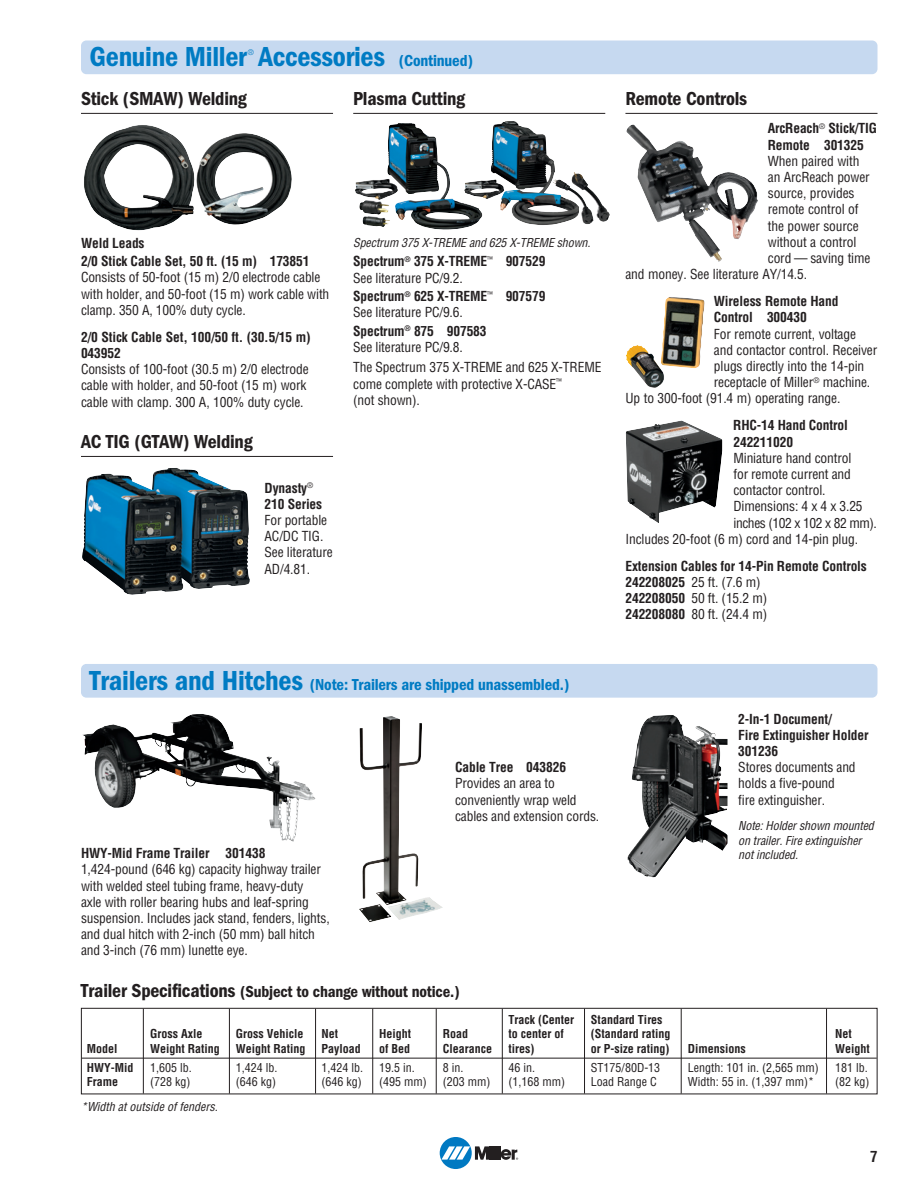
<style>
.page{position:relative;width:918px;height:1188px;background:#fff}
.page>*{position:absolute;margin:0;border:0;box-sizing:border-box;transform-origin:0 0}
.t1{font:28.5px "ITC Franklin Gothic Std Dm Cd";letter-spacing:-.01em;color:#007bc3}
.t2{font:19.5px "ITC Franklin Gothic Std Dm Cd";letter-spacing:-.01em;color:#231f20}
.t3{font:16.5px "ITC Franklin Gothic Std Dm Cd";letter-spacing:-.01em;color:#007bc3}
.t4{font:16.5px "ITC Franklin Gothic Std Dm Cd";letter-spacing:-.01em;color:#231f20}
.t5{font:700 condensed 15px "Helvetica";color:#231f20}
.t6{font:condensed 13.5px/16.2px "Helvetica";letter-spacing:-.01em;color:#231f20}
.t7{font:700 condensed 13.5px/16.2px "Helvetica";letter-spacing:-.01em;color:#231f20}
.t8{font:condensed 13.5px "Helvetica";letter-spacing:-.03em;color:#231f20}
.t9{font:700 condensed 12px/14.4px "Helvetica";color:#231f20}
.t10{font:condensed 12px/14.4px "Helvetica";color:#231f20}
.t11{font:italic condensed 12px/14.4px "Helvetica";color:#231f20}
.t12{font:condensed 7.5px "Helvetica";color:#007bc3}
.s1{font-size:16.5px}
.s2{font-weight:400}
.s3{font-weight:700}
.s4{font-size:28.5px}
.s5{font-size:19.5px}
</style>
<div class="page">
<img style="left:500px;top:134px;width:79px;height:91px">
<div style="left:440px;top:1137px;width:32px;height:32px;background:#0079c2;border-radius:50%"></div>
<hr style="left:493px;top:1146px;width:4px;height:14px;background:#231f20">
<hr style="left:497px;top:1146px;width:3px;height:14px;background:#231f20">
<svg style="left:441px;top:1146px;width:52px;height:14px"></svg>
<svg style="left:501px;top:1149px;width:17px;height:11px"></svg>
<hr style="left:81px;top:113px;width:252px;height:1px;background:#231f20">
<hr style="left:81px;top:456px;width:252px;height:1px;background:#231f20">
<hr style="left:353px;top:113px;width:252px;height:1px;background:#231f20">
<hr style="left:625px;top:113px;width:253px;height:1px;background:#231f20">
<img style="left:82px;top:468px;width:168px;height:127px">
<img style="left:395px;top:165px;width:87px;height:65px">
<img style="left:657px;top:141px;width:101px;height:121px">
<img style="left:626px;top:297px;width:79px;height:91px">
<img style="left:626px;top:420px;width:96px;height:103px">
<img style="left:84px;top:125px;width:208px;height:106px">
<div style="left:81px;top:40px;width:797px;height:34px;background:#c6d9f0;border-radius:5px"></div>
<img style="left:82px;top:714px;width:222px;height:128px">
<img style="left:359px;top:716px;width:84px;height:206px">
<img style="left:627px;top:715px;width:101px;height:163px">
<div style="left:81px;top:664px;width:797px;height:34px;background:#c6d9f0;border-radius:5px"></div>
<div style="left:81px;top:1008px;width:797px;height:86px;border:1px solid #231f20"></div>
<hr style="left:372px;top:1009px;width:1px;height:85px;background:#231f20">
<hr style="left:436px;top:1009px;width:1px;height:85px;background:#231f20">
<hr style="left:315px;top:1009px;width:1px;height:85px;background:#231f20">
<hr style="left:229px;top:1009px;width:1px;height:85px;background:#231f20">
<hr style="left:143px;top:1009px;width:1px;height:85px;background:#231f20">
<hr style="left:502px;top:1009px;width:1px;height:85px;background:#231f20">
<hr style="left:584px;top:1009px;width:1px;height:85px;background:#231f20">
<hr style="left:681px;top:1009px;width:1px;height:85px;background:#231f20">
<hr style="left:826px;top:1009px;width:1px;height:85px;background:#231f20">
<hr style="left:82px;top:1058px;width:795px;height:1px;background:#231f20">
<h1 class="t1" style="left:90px;top:47px;width:385px">Genuine Miller Accessories <span class="s1">(Continued)</span></h1>
<p class="t12" style="left:248px;top:50px;width:7px">®</p>
<h2 class="t2" style="left:81px;top:92px;width:167px">Stick (SMAW) Welding</h2>
<h2 class="t2" style="left:353px;top:92px;width:114px">Plasma Cutting</h2>
<p class="t7" style="left:81px;top:235px;width:230px;line-height:18.3px">Weld Leads<br>2/0 Stick Cable Set, 50 ft. (15 m) 173851</p>
<p class="t6" style="left:81px;top:270px;width:250px">Consists of 50-foot (15 m) 2/0 electrode cable with holder, and 50-foot (15 m) work cable with clamp. 350 A, 100% duty cycle.</p>
<p class="t7" style="left:81px;top:330px;width:231px">2/0 Stick Cable Set, 100/50 ft. (30.5/15 m)<br>043952</p>
<p class="t6" style="left:81px;top:362px;width:229px">Consists of 100-foot (30.5 m) 2/0 electrode cable with holder, and 50-foot (15 m) work cable with clamp. 300 A, 100% duty cycle.</p>
<h2 class="t2" style="left:81px;top:435px;width:173px">AC TIG (GTAW) Welding</h2>
<p class="t7" style="left:265px;top:481px;width:59px">Dynasty<sup>®<br></sup>210 Series</p>
<p class="t6" style="left:265px;top:513px;width:70px">For portable<br>AC/DC TIG.<br>See literature<br>AD/4.81.</p>
<p class="t11" style="left:353px;top:236px;width:241px">Spectrum 375 X-TREME and 625 X-TREME shown.</p>
<p class="t7" style="left:353px;top:255px;width:194px">Spectrum<sup>®</sup> 375 X-TREME<sup>™</sup> 907529<br><span class="s2">See literature PC/9.2.</span></p>
<p class="t7" style="left:353px;top:289px;width:194px">Spectrum<sup>®</sup> 625 X-TREME<sup>™</sup> 907579<br><span class="s2">See literature PC/9.6.</span></p>
<p class="t6" style="left:353px;top:324px;width:135px"><span class="s3">Spectrum</span><sup>®</sup> <span class="s3">875 907583<br></span>See literature PC/9.8.</p>
<p class="t6" style="left:353px;top:360px;width:250px">The Spectrum 375 X-TREME and 625 X-TREME come complete with protective X-CASE<sup>™<br></sup>(not shown).</p>
<p class="t3" style="left:90px;top:679px;width:481px"><span class="s4">Trailers and Hitches</span> (Note: Trailers are shipped unassembled.)</p>
<p class="t7" style="left:81px;top:846px;width:186px">HWY-Mid Frame Trailer 301438</p>
<p class="t6" style="left:81px;top:862px;width:250px">1,424-pound (646 kg) capacity highway trailer with welded steel tubing frame, heavy-duty<br>axle with roller bearing hubs and leaf-spring suspension. Includes jack stand, fenders, lights, and dual hitch with 2-inch (50 mm) ball hitch and 3-inch (76 mm) lunette eye.</p>
<p class="t7" style="left:455px;top:760px;width:113px">Cable Tree 043826</p>
<p class="t6" style="left:455px;top:776px;width:146px">Provides an area to conveniently wrap weld cables and extension cords.</p>
<h2 class="t2" style="left:625px;top:92px;width:123px">Remote Controls</h2>
<p class="t7" style="left:768px;top:121px;width:111px">ArcReach<sup>®</sup> Stick/TIG<br>Remote 301325</p>
<p class="t6" style="left:768px;top:154px;width:93px">When paired with</p>
<p class="t6" style="left:768px;top:170px;width:103px">an ArcReach power</p>
<p class="t6" style="left:768px;top:186px;width:88px">source, provides</p>
<p class="t6" style="left:768px;top:202px;width:92px">remote control of</p>
<p class="t6" style="left:768px;top:219px;width:92px">the power source</p>
<p class="t6" style="left:768px;top:235px;width:90px">without a control</p>
<p class="t6" style="left:768px;top:251px;width:104px">cord — saving time</p>
<p class="t6" style="left:625px;top:267px;width:183px">and money. See literature AY/14.5.</p>
<p class="t7" style="left:714px;top:294px;width:126px">Wireless Remote Hand<br>Control 300430</p>
<p class="t6" style="left:714px;top:327px;width:144px">For remote current, voltage</p>
<p class="t6" style="left:714px;top:343px;width:165px">and contactor control. Receiver</p>
<p class="t6" style="left:714px;top:359px;width:152px">plugs directly into the 14-pin</p>
<p class="t6" style="left:714px;top:375px;width:158px">receptacle of Miller<sup>®</sup> machine.</p>
<p class="t6" style="left:625px;top:391px;width:216px">Up to 300-foot (91.4 m) operating range.</p>
<p class="t7" style="left:733px;top:418px;width:116px">RHC-14 Hand Control<br>242211020</p>
<p class="t6" style="left:733px;top:451px;width:119px">Miniature hand control</p>
<p class="t6" style="left:733px;top:467px;width:119px">for remote current and</p>
<p class="t6" style="left:733px;top:483px;width:94px">contactor control.</p>
<p class="t6" style="left:733px;top:499px;width:131px">Dimensions: 4 x 4 x 3.25</p>
<p class="t8" style="left:733px;top:517px;width:145px">inches (102 x 102 x 82 mm).</p>
<p class="t6" style="left:625px;top:532px;width:234px">Includes 20-foot (6 m) cord and 14-pin plug.</p>
<p class="t7" style="left:625px;top:559px;width:243px">Extension Cables for 14-Pin Remote Controls<br>242208025 <span class="s2">25 ft. (7.6 m)<br></span>242208050 <span class="s2">50 ft. (15.2 m)<br></span>242208080 <span class="s2">80 ft. (24.4 m)</span></p>
<p class="t7" style="left:738px;top:712px;width:132px">2-In-1 Document/<br>Fire Extinguisher Holder<br>301236</p>
<p class="t6" style="left:738px;top:760px;width:119px">Stores documents and holds a five-pound<br>fire extinguisher.</p>
<p class="t11" style="left:738px;top:820px;width:140px">Note:Holdershown mounted on trailer.Fire extinguisher notincluded.</p>
<p class="t4" style="left:81px;top:986px;width:380px"><span class="s5">Trailer Specifications</span> (Subject to change without notice.)</p>
<p class="t9" style="left:236px;top:1028px;width:71px">Gross Vehicle<br>Weight Rating</p>
<p class="t10" style="left:236px;top:1061px;width:43px">1,424 lb. (646 kg)</p>
<p class="t9" style="left:150px;top:1028px;width:71px">Gross Axle<br>Weight Rating</p>
<p class="t10" style="left:150px;top:1061px;width:43px">1,605 lb. (728 kg)</p>
<p class="t9" style="left:379px;top:1028px;width:34px">Height of Bed</p>
<p class="t10" style="left:379px;top:1061px;width:49px">19.5 in. (495 mm)</p>
<p class="t9" style="left:443px;top:1028px;width:51px">Road<br>Clearance</p>
<p class="t10" style="left:443px;top:1061px;width:49px">8 in.<br>(203 mm)</p>
<p class="t9" style="left:322px;top:1028px;width:41px">Net<br>Payload</p>
<p class="t10" style="left:322px;top:1061px;width:43px">1,424 lb. (646 kg)</p>
<p class="t9" style="left:87px;top:1040px;width:48px;line-height:18.8px">Model<br>HWY-Mid</p>
<p class="t9" style="left:87px;top:1075px;width:33px">Frame</p>
<p class="t11" style="left:81px;top:1100px;width:141px">*Width atoutside offenders.</p>
<p class="t9" style="left:509px;top:1013px;width:67px">Track (Center to center of tires)</p>
<p class="t10" style="left:509px;top:1061px;width:58px">46 in. (1,168 mm)</p>
<p class="t9" style="left:591px;top:1013px;width:81px">Standard Tires (Standard rating or P-size rating)</p>
<p class="t10" style="left:591px;top:1061px;width:71px">ST175/80D-13<br>Load Range C</p>
<p class="t9" style="left:688px;top:1042px;width:59px">Dimensions</p>
<p class="t10" style="left:688px;top:1061px;width:132px">Length: 101 in. (2,565 mm)<br>Width: 55 in. (1,397 mm)*</p>
<p class="t9" style="left:835px;top:1028px;width:36px">Net<br>Weight</p>
<p class="t10" style="left:835px;top:1061px;width:36px">181 lb. (82 kg)</p>
<p class="t5" style="left:870px;top:1151px;width:9px">7</p>
</div>
